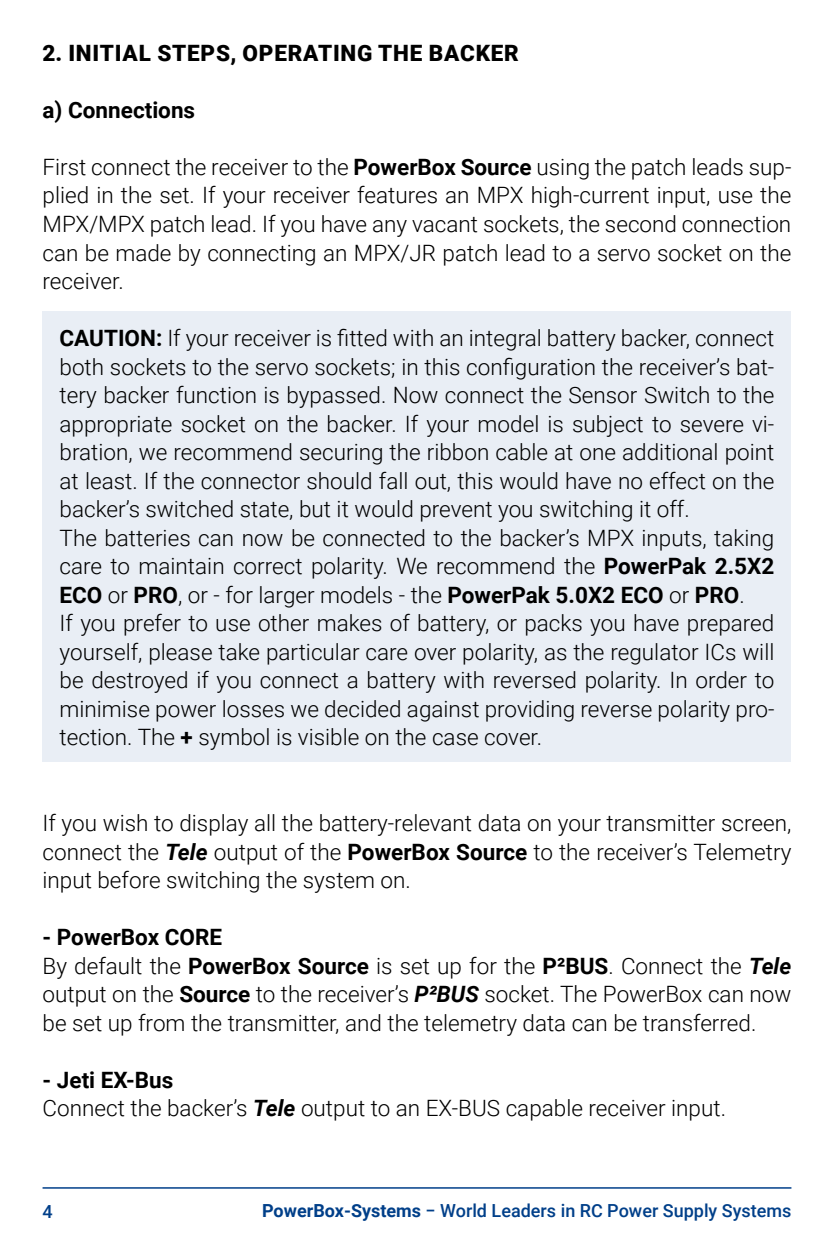
<style>
.page{position:relative;width:834px;height:1234px;background:#fff}
.page>*{position:absolute;margin:0;border:0;box-sizing:border-box;transform-origin:0 0}
.t1{font:300 22.5px/28.5px "Roboto";color:#000}
.t2{font:900 22.5px "Roboto";letter-spacing:.035em;color:#000}
.t3{font:700 22.5px "Roboto";color:#000}
.t4{font:500 18px "Roboto";color:#003f89}
.s1{font-weight:700}
.s2{font-weight:700;font-style:italic}
</style>
<div class="page">
<hr style="left:43px;top:1186px;width:748px;height:2px;background:#003f89">
<div style="left:43px;top:311px;width:748px;height:451px;background:#e9eef5"></div>
<p class="t2" style="left:43px;top:37px;width:478px">2. INITIAL STEPS, OPERATING THE BACKER</p>
<p class="t3" style="left:43px;top:94px;width:154px">a) Connections</p>
<p class="t1" style="left:43px;top:152px;width:750px;text-align:justify">First connect the receiver to the <span class="s1">PowerBox Source</span> using the patch leads sup&shy;plied in the set. If your receiver features an MPX high-current input, use the MPX/MPX patch lead. If you have any vacant sockets, the second connection can be made by connecting an MPX/JR patch lead to a servo socket on the receiver.</p>
<p class="t1" style="left:60px;top:323px;width:716px"><span class="s1">CAUTION:</span> If your receiver is fitted with an integral battery backer, connect both sockets to the servo sockets; in this configuration the receiver’s bat&shy;tery backer function is bypassed. Now connect the Sensor Switch to the appropriate socket on the backer. If your model is subject to severe vi&shy;bration, we recommend securing the ribbon cable at one additional point at least. If the connector should fall out, this would have no effect on the backer’s switched state, but it would prevent you switching it off.<br>The batteries can now be connected to the backer’s MPX inputs, taking care to maintain correct polarity. We recommend the <span class="s1">PowerPak 2.5X2<br>ECO</span> or <span class="s1">PRO</span>, or - for larger models - the <span class="s1">PowerPak 5.0X2 ECO</span> or <span class="s1">PRO</span>.<br>If you prefer to use other makes of battery, or packs you have prepared yourself, please take particular care over polarity, as the regulator ICs will be destroyed if you connect a battery with reversed polarity. In order to minimise power losses we decided against providing reverse polarity pro&shy;tection. The <span class="s1">+</span> symbol is visible on the case cover.</p>
<p class="t1" style="left:43px;top:807px;width:750px;text-align:justify">If you wish to display all the battery-relevant data on your transmitter screen, connect the <span class="s2">Tele</span> output of the <span class="s1">PowerBox Source</span> to the receiver’s Telemetry input before switching the system on.</p>
<p class="t1" style="left:43px;top:921px;width:750px"><span class="s1">- PowerBox CORE<br></span>By default the <span class="s1">PowerBox Source</span> is set up for the <span class="s1">P²BUS</span>. Connect the <span class="s2">Tele </span>output on the <span class="s1">Source</span> to the receiver’s <span class="s2">P²BUS</span> socket. The PowerBox can now be set up from the transmitter, and the telemetry data can be transferred.</p>
<p class="t1" style="left:43px;top:1064px;width:684px"><span class="s1">- Jeti EX-Bus<br></span>Connect the backer’s <span class="s2">Tele</span> output to an EX-BUS capable receiver input.</p>
<p class="t4" style="left:43px;top:1198px;width:12px">4</p>
<p class="t4" style="left:262px;top:1197px;width:530px"><span class="s1">PowerBox-Systems</span> − World Leaders in RC Power Supply Systems</p>
</div>
